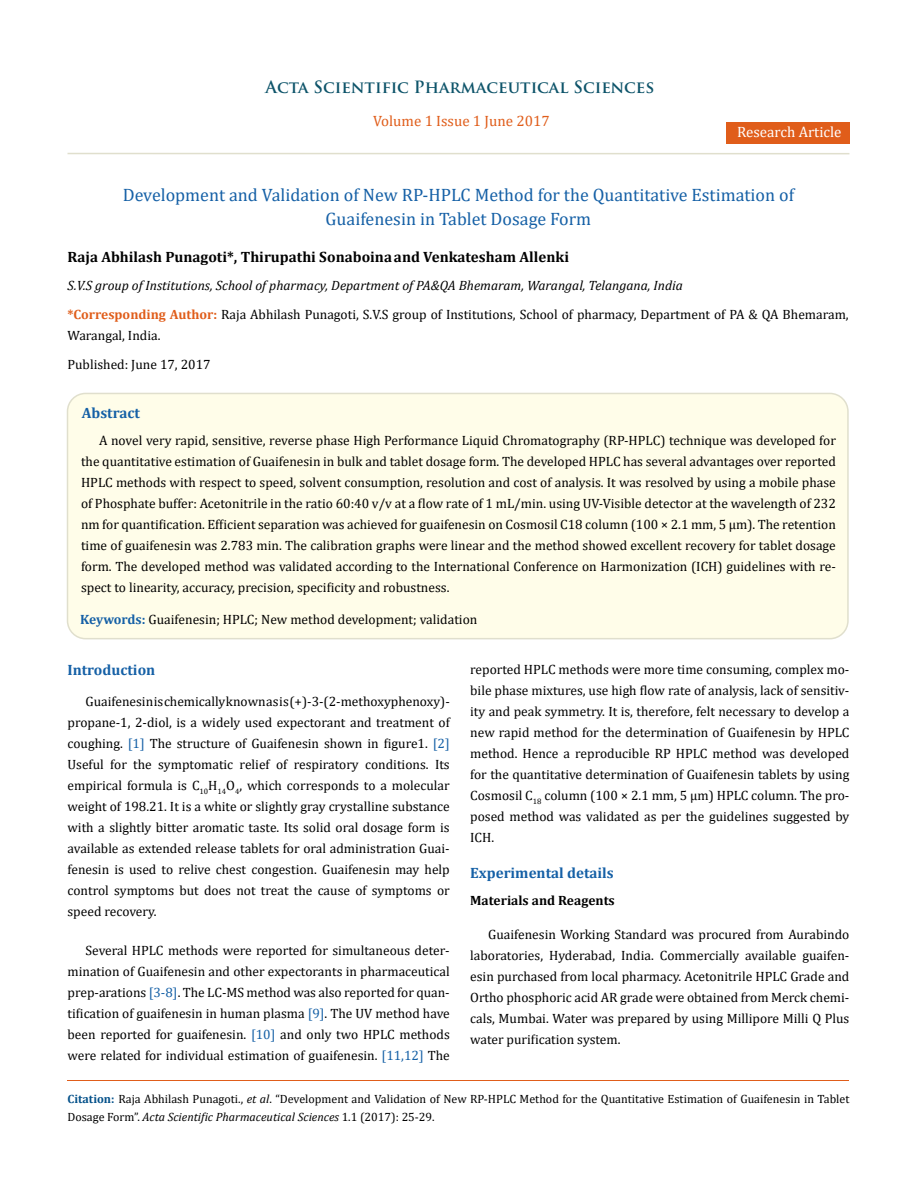
<style>
.page{position:relative;width:917px;height:1190px;background:#fff}
.page>*{position:absolute;margin:0;border:0;box-sizing:border-box;transform-origin:0 0}
.t1{font:18px/24px "Cambria";color:#1560a6;text-align:center}
.t2{font:700 16.5px "Trajan Pro";color:#0e546a}
.t3{font:700 15px "Cambria";color:#000}
.t4{font:700 15px "Cambria";color:#1560a6}
.t5{font:15px "Cambria";color:#e05d1a}
.t6{font:15px "Cambria";color:#fff}
.t7{font:13.5px/21px "Cambria";color:#000;text-align:justify}
.t8{font:italic 13.5px/28.8px "Cambria";color:#000}
.t9{font:700 13.5px "Cambria";color:#000}
.t10{font:12px/18px "Cambria";color:#000}
.s1{font-weight:700;font-style:normal;color:#e05d1a}
.s2{font-style:normal}
.s3{font-weight:700;color:#1560a6}
.s4{color:#1560a6}
.s5{font-weight:700;color:#035089}
.s6{font-style:italic}
</style>
<div class="page">
<div style="left:726px;top:123px;width:123px;height:21px;background:#e05d1a"></div>
<div style="left:67px;top:393px;width:780px;height:245px;background:#fffde9;border-radius:18px"></div>
<div style="left:67px;top:393px;width:781px;height:246px;border:2px solid #e0dfcd;border-radius:18px"></div>
<hr style="left:67px;top:1080px;width:782px;height:1px;background:#e05d1a">
<hr style="left:67px;top:153px;width:782px;height:1px;background:#e0dfcd">
<p class="t2" style="left:265px;top:77px;width:390px">Acta Scientific Pharmaceutical Sciences</p>
<p class="t5" style="left:373px;top:112px;width:178px">Volume 1 Issue 1 June 2017</p>
<p class="t6" style="left:737px;top:123px;width:106px">Research Article</p>
<h1 class="t1" style="left:123px;top:183px;width:673px">Development and Validation of New RP-HPLC Method for the Quantitative Estimation of<br>Guaifenesin in Tablet Dosage Form</h1>
<p class="t3" style="left:67px;top:246px;width:503px">Raja Abhilash Punagoti*, Thirupathi Sonaboinaand Venkatesham Allenki</p>
<p class="t8" style="left:67px;top:270px;width:782px">S.V.S group of Institutions, School of pharmacy, Department of PA&amp;QA Bhemaram, Warangal, Telangana, India<br><span class="s1">*Corresponding Author:</span> <span class="s2">Raja Abhilash Punagoti, S.V.S group of Institutions, School of pharmacy, Department of PA &amp; QA Bhemaram,</span></p>
<p class="t7" style="left:67px;top:320px;width:145px;line-height:29.4px">Warangal, India.<br>Published: June 17, 2017</p>
<p class="t4" style="left:82px;top:402px;width:60px">Abstract</p>
<p class="t7" style="left:81px;top:430px;width:756px;text-indent:18px">A novel very rapid, sensitive, reverse phase High Performance Liquid Chromatography (RP-HPLC) technique was developed for the quantitative estimation of Guaifenesin in bulk and tablet dosage form. The developed HPLC has several advantages over reported HPLC methods with respect to speed, solvent consumption, resolution and cost of analysis. It was resolved by using a mobile phase of Phosphate buffer: Acetonitrile in the ratio 60:40 v/v at a flow rate of 1 mL/min. using UV-Visible detector at the wavelength of 232 nm for quantification. Efficient separation was achieved for guaifenesin on Cosmosil C18 column (100 × 2.1 mm, 5 μm). The retention time of guaifenesin was 2.783 min. The calibration graphs were linear and the method showed excellent recovery for tablet dosage form. The developed method was validated according to the International Conference on Harmonization (ICH) guidelines with re&shy;spect to linearity, accuracy, precision, specificity and robustness.</p>
<p class="t7" style="left:80px;top:608px;width:398px"><span class="s3">Keywords:</span> Guaifenesin; HPLC; New method development; validation</p>
<p class="t4" style="left:67px;top:659px;width:89px">Introduction</p>
<p class="t7" style="left:67px;top:690px;width:384px;text-indent:18px">Guaifenesin is chemically known as is (+)-3-(2-methoxyphenoxy)- propane-1, 2-diol, is a widely used expectorant and treatment of coughing. <span class="s4">[1]</span> The structure of Guaifenesin shown in figure1. <span class="s4">[2] </span>Useful for the symptomatic relief of respiratory conditions. Its empirical formula is C<sub>10</sub>H<sub>14</sub>O<sub>4</sub>, which corresponds to a molecular weight of 198.21. It is a white or slightly gray crystalline substance with a slightly bitter aromatic taste. Its solid oral dosage form is available as extended release tablets for oral administration Guai&shy;fenesin is used to relive chest congestion. Guaifenesin may help control symptoms but does not treat the cause of symptoms or speed recovery.</p>
<p class="t7" style="left:67px;top:939px;width:384px;text-indent:18px">Several HPLC methods were reported for simultaneous deter&shy;mination of Guaifenesin and other expectorants in pharmaceutical prep-arations <span class="s4">[3-8]</span>. The LC-MS method was also reported for quan&shy;tification of guaifenesin in human plasma <span class="s4">[9]</span>. The UV method have been reported for guaifenesin. <span class="s4">[10]</span> and only two HPLC methods were related for individual estimation of guaifenesin. <span class="s4">[11,12]</span> The</p>
<p class="t7" style="left:470px;top:659px;width:381px">reported HPLC methods were more time consuming, complex mo&shy;bile phase mixtures, use high flow rate of analysis, lack of sensitiv&shy;ity and peak symmetry. It is, therefore, felt necessary to develop a new rapid method for the determination of Guaifenesin by HPLC method. Hence a reproducible RP HPLC method was developed for the quantitative determination of Guaifenesin tablets by using Cosmosil C<sub>18</sub> column (100 × 2.1 mm, 5 μm) HPLC column. The pro&shy;posed method was validated as per the guidelines suggested by ICH.</p>
<p class="t4" style="left:470px;top:862px;width:145px">Experimental details</p>
<p class="t9" style="left:470px;top:891px;width:146px">Materials and Reagents</p>
<p class="t7" style="left:470px;top:923px;width:381px;text-indent:18px">Guaifenesin Working Standard was procured from Aurabindo laboratories, Hyderabad, India. Commercially available guaifen&shy;esin purchased from local pharmacy. Acetonitrile HPLC Grade and Ortho phosphoric acid AR grade were obtained from Merck chemi&shy;cals, Mumbai. Water was prepared by using Millipore Milli Q Plus water purification system.</p>
<p class="t10" style="left:67px;top:1089px;width:783px"><span class="s5">Citation:</span> Raja Abhilash Punagoti., <span class="s6">et al</span>. “Development and Validation of New RP-HPLC Method for the Quantitative Estimation of Guaifenesin in Tablet<br>Dosage Form”. <span class="s6">Acta Scientific Pharmaceutical Sciences</span> 1.1 (2017): 25-29.</p>
</div>
